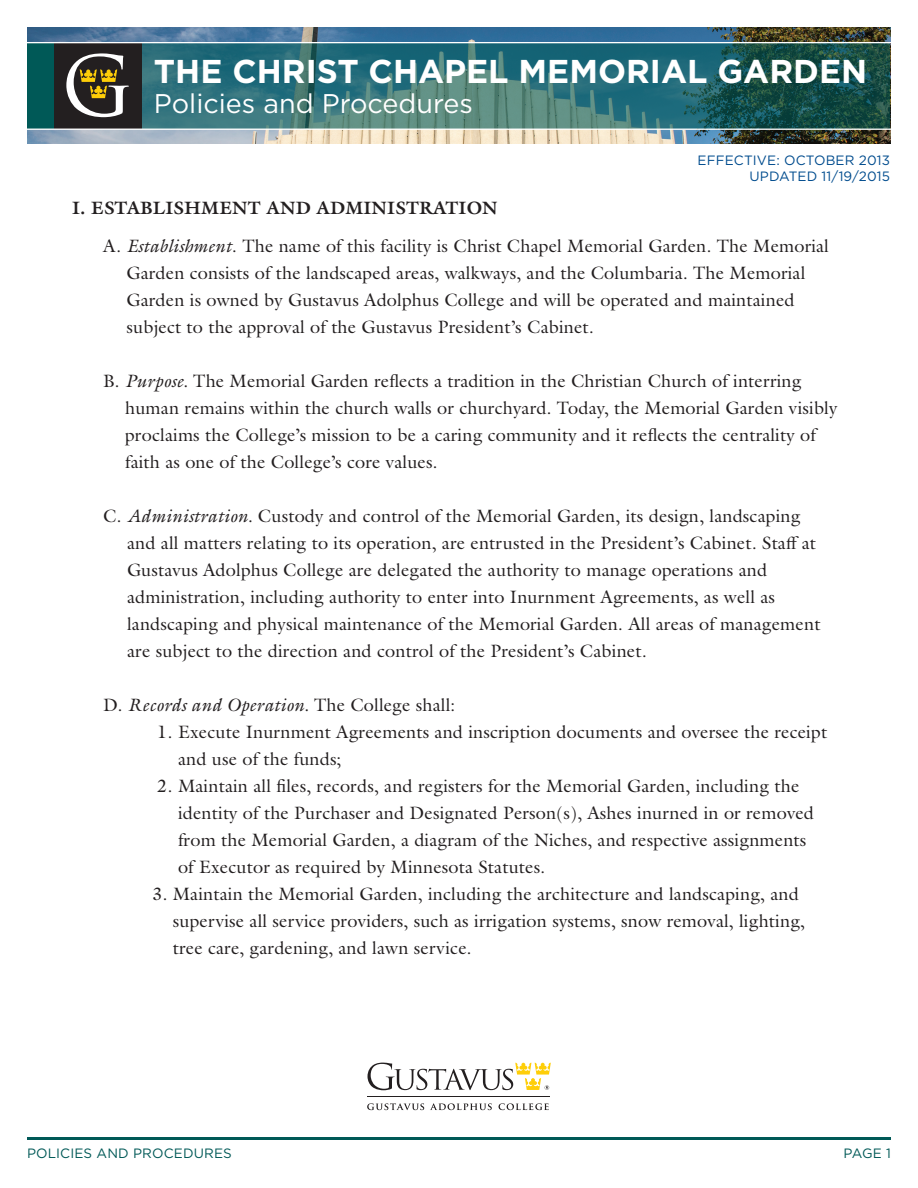
<style>
.page{position:relative;width:918px;height:1188px;background:#fff}
.page>*{position:absolute;margin:0;border:0;box-sizing:border-box;transform-origin:0 0}
.t1{font:700 33px "Gotham";color:#fff}
.t2{font:27px "Gotham";color:#fff}
.t3{font:18px/27px "Galliard Pro";letter-spacing:.01em;color:#231f20}
.t4{font:italic 18px "Galliard Pro";letter-spacing:.01em;color:#231f20}
.t5{font:700 18px "Galliard Pro";letter-spacing:.01em;color:#231f20}
.t6{font:13.5px "Gotham";letter-spacing:.01em;color:#004c8e}
.t7{font:13.5px "Gotham";letter-spacing:.01em;color:#005957}
.s1{font-style:italic}
.s2{font-style:normal}
</style>
<div class="page">
<img style="left:27px;top:27px;width:863px;height:117px">
<svg style="left:141px;top:43px;width:749px;height:86px"></svg>
<div style="left:27px;top:43px;width:27px;height:86px;background:#005957"></div>
<svg style="left:54px;top:43px;width:87px;height:86px"></svg>
<div style="left:54px;top:43px;width:86px;height:85px;background:#231f20"></div>
<svg style="left:66px;top:53px;width:63px;height:64px"></svg>
<hr style="left:27px;top:129px;width:891px;height:1px;background:#fff">
<hr style="left:27px;top:42px;width:891px;height:1px;background:#fff">
<svg style="left:367px;top:1103px;width:57px;height:7px"></svg>
<svg style="left:430px;top:1103px;width:62px;height:7px"></svg>
<svg style="left:499px;top:1103px;width:50px;height:7px"></svg>
<hr style="left:367px;top:1096px;width:182px;height:1px;background:#231f20">
<svg style="left:368px;top:1063px;width:183px;height:27px"></svg>
<hr style="left:27px;top:1137px;width:864px;height:3px;background:#005957">
<p class="t1" style="left:154px;top:49px;width:715px">THE CHRIST CHAPEL MEMORIAL GARDEN</p>
<p class="t2" style="left:154px;top:86px;width:321px">Policies and Procedures</p>
<p class="t6" style="left:698px;top:152px;width:194px">EFFECTIVE: OCTOBER 2013</p>
<p class="t6" style="left:749px;top:168px;width:142px">UPDATED 11/19/2015</p>
<p class="t5" style="left:72px;top:196px;width:427px">I. ESTABLISHMENT AND ADMINISTRATION</p>
<p class="t3" style="left:127px;top:232px;width:704px;text-indent:-23px">A. <span class="s1">Establishment</span>. The name of this facility is Christ Chapel Memorial Garden. The Memorial Garden consists of the landscaped areas, walkways, and the Columbaria. The Memorial Garden is owned by Gustavus Adolphus College and will be operated and maintained subject to the approval of the Gustavus President’s Cabinet.</p>
<p class="t3" style="left:125px;top:367px;width:714px;text-indent:-22px">B. <span class="s1">Purpose.</span> The Memorial Garden reflects a tradition in the Christian Church of interring human remains within the church walls or churchyard. Today, the Memorial Garden visibly proclaims the College’s mission to be a caring community and it reflects the centrality of faith as one of the College’s core values.</p>
<p class="t3" style="left:127px;top:502px;width:695px;text-indent:-24px">C. <span class="s1">Administration.</span> Custody and control of the Memorial Garden, its design, landscaping and all matters relating to its operation, are entrusted in the President’s Cabinet. Staff at Gustavus Adolphus College are delegated the authority to manage operations and administration, including authority to enter into Inurnment Agreements, as well as landscaping and physical maintenance of the Memorial Garden. All areas of management are subject to the direction and control of the President’s Cabinet.</p>
<p class="t4" style="left:103px;top:693px;width:354px"><span class="s2">D.</span> Records and Operation. <span class="s2">The College shall:</span></p>
<p class="t3" style="left:178px;top:718px;width:651px;text-indent:-21px">1. Execute Inurnment Agreements and inscription documents and oversee the receipt and use of the funds;</p>
<p class="t3" style="left:178px;top:772px;width:637px;text-indent:-21px">2. Maintain all files, records, and registers for the Memorial Garden, including the identity of the Purchaser and Designated Person(s), Ashes inurned in or removed from the Memorial Garden, a diagram of the Niches, and respective assignments of Executor as required by Minnesota Statutes.</p>
<p class="t3" style="left:173px;top:880px;width:634px;text-indent:-21px">3. Maintain the Memorial Garden, including the architecture and landscaping, and supervise all service providers, such as irrigation systems, snow removal, lighting, tree care, gardening, and lawn service.</p>
<p class="t7" style="left:27px;top:1145px;width:206px">POLICIES AND PROCEDURES</p>
<p class="t7" style="left:844px;top:1145px;width:49px">PAGE 1</p>
</div>
